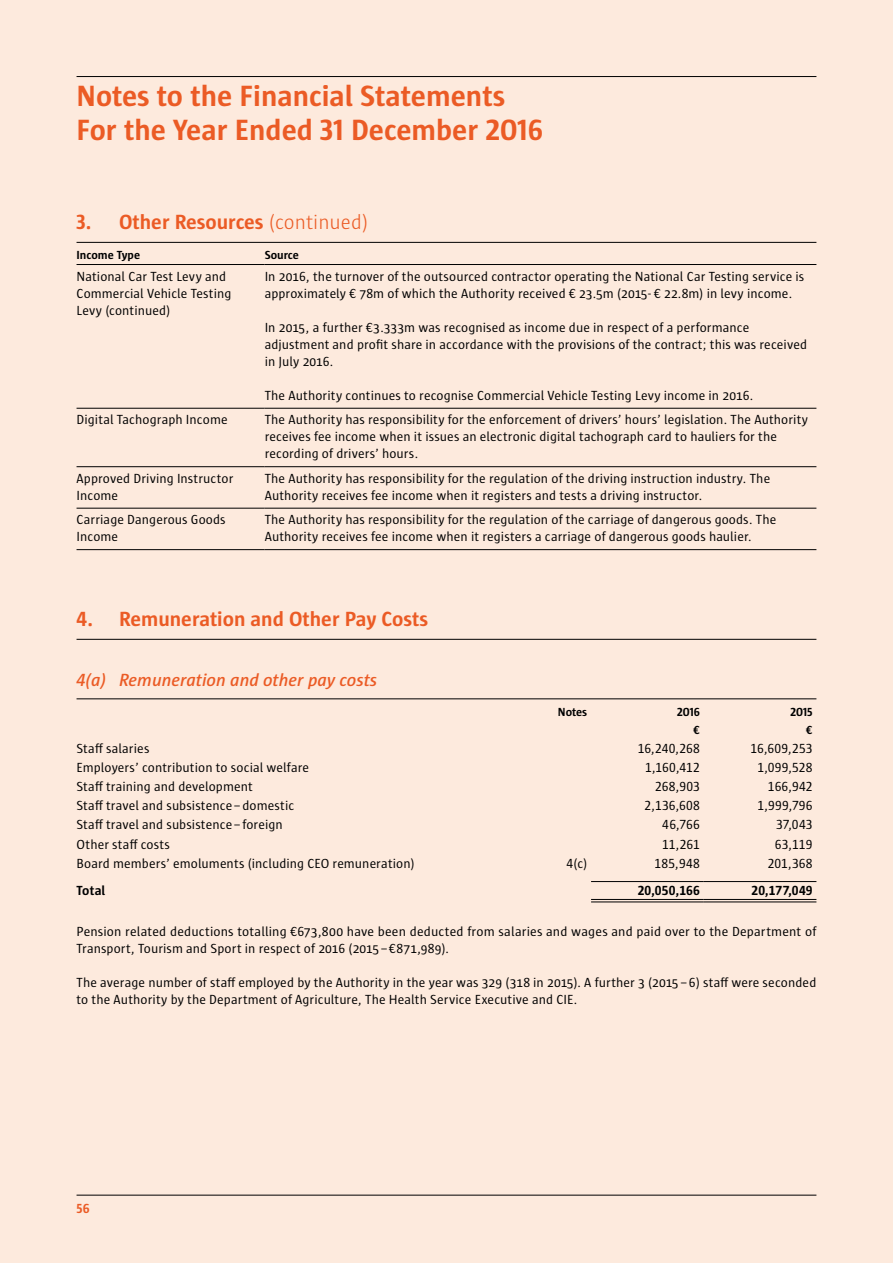
<style>
.page{position:relative;width:893px;height:1263px;background:#fdeadd}
.page>*{position:absolute;margin:0;border:0;box-sizing:border-box;transform-origin:0 0}
.t1{font:700 30px/34px "Sun";color:#eb5b25}
.t2{font:700 21px "Sun";color:#eb5b25}
.t3{font:italic 600 18px "Sun";color:#eb5b25}
.t4{font:13.5px/17px "Sun";letter-spacing:.005em;color:#000}
.t5{font:700 13.5px "Sun";letter-spacing:.01em;color:#000}
.t6{font:700 13.5px "Sun";color:#eb5b25}
.t7{font:700 12px "Sun";color:#000}
.s1{font-weight:300}
</style>
<div class="page">
<hr style="left:77px;top:1195px;width:739px;height:1px;background:#000">
<hr style="left:77px;top:76px;width:739px;height:1px;background:#000">
<hr style="left:77px;top:242px;width:739px;height:1px;background:#000">
<hr style="left:77px;top:639px;width:739px;height:1px;background:#000">
<hr style="left:77px;top:699px;width:739px;height:1px;background:#000">
<hr style="left:77px;top:408px;width:188px;height:1px;background:#000">
<hr style="left:265px;top:408px;width:551px;height:1px;background:#000">
<hr style="left:77px;top:466px;width:188px;height:1px;background:#000">
<hr style="left:265px;top:466px;width:551px;height:1px;background:#000">
<hr style="left:77px;top:508px;width:188px;height:1px;background:#000">
<hr style="left:265px;top:508px;width:551px;height:1px;background:#000">
<hr style="left:77px;top:264px;width:188px;height:1px;background:#000">
<hr style="left:265px;top:264px;width:551px;height:1px;background:#000">
<hr style="left:77px;top:549px;width:188px;height:1px;background:#000">
<hr style="left:265px;top:549px;width:551px;height:1px;background:#000">
<hr style="left:591px;top:899px;width:113px;height:1px;background:#000">
<hr style="left:591px;top:902px;width:113px;height:1px;background:#000">
<hr style="left:704px;top:899px;width:112px;height:1px;background:#000">
<hr style="left:704px;top:902px;width:112px;height:1px;background:#000">
<hr style="left:591px;top:881px;width:113px;height:1px;background:#000">
<hr style="left:704px;top:881px;width:112px;height:1px;background:#000">
<h1 class="t1" style="left:77px;top:79px;width:468px">Notes to the Financial Statements<br>For the Year Ended 31 December 2016</h1>
<h2 class="t2" style="left:77px;top:211px;width:293px">3. Other Resources <span class="s1">(continued)</span></h2>
<p class="t7" style="left:77px;top:249px;width:65px">Income Type</p>
<p class="t7" style="left:265px;top:249px;width:36px">Source</p>
<p class="t4" style="left:77px;top:268px;width:156px">National Car Test Levy and<br>Commercial Vehicle Testing<br>Levy (continued)</p>
<p class="t4" style="left:265px;top:268px;width:541px">In 2016, the turnover of the outsourced contractor operating the National Car Testing service is approximately € 78m of which the Authority received € 23.5m (2015- € 22.8m) in levy income.</p>
<p class="t4" style="left:265px;top:319px;width:544px">In 2015, a further €3.333m was recognised as income due in respect of a performance adjustment and profit share in accordance with the provisions of the contract; this was received in July 2016.</p>
<p class="t4" style="left:265px;top:387px;width:490px">The Authority continues to recognise Commercial Vehicle Testing Levy income in 2016.</p>
<p class="t4" style="left:77px;top:411px;width:153px">Digital Tachograph Income</p>
<p class="t4" style="left:265px;top:411px;width:545px">The Authority has responsibility for the enforcement of drivers’ hours’ legislation. The Authority receives fee income when it issues an electronic digital tachograph card to hauliers for the recording of drivers’ hours.</p>
<p class="t4" style="left:77px;top:470px;width:158px">Approved Driving Instructor<br>Income</p>
<p class="t4" style="left:265px;top:470px;width:507px">The Authority has responsibility for the regulation of the driving instruction industry. The<br>Authority receives fee income when it registers and tests a driving instructor.</p>
<p class="t4" style="left:77px;top:511px;width:151px">Carriage Dangerous Goods<br>Income</p>
<p class="t4" style="left:265px;top:511px;width:513px">The Authority has responsibility for the regulation of the carriage of dangerous goods. The<br>Authority receives fee income when it registers a carriage of dangerous goods haulier.</p>
<h2 class="t2" style="left:77px;top:608px;width:353px">4. Remuneration and Other Pay Costs</h2>
<h3 class="t3" style="left:77px;top:670px;width:302px">4(a) Remuneration and other pay costs</h3>
<p class="t7" style="left:558px;top:705px;width:31px">Notes</p>
<p class="t7" style="left:677px;top:705px;width:24px">2016</p>
<p class="t7" style="left:790px;top:705px;width:24px">2015</p>
<p class="t7" style="left:693px;top:723px;width:8px">€</p>
<p class="t7" style="left:806px;top:723px;width:8px">€</p>
<p class="t4" style="left:77px;top:740px;width:74px">Staff salaries</p>
<p class="t4" style="left:638px;top:740px;width:64px">16,240,268</p>
<p class="t4" style="left:751px;top:740px;width:63px">16,609,253</p>
<p class="t4" style="left:77px;top:759px;width:234px">Employers’ contribution to social welfare</p>
<p class="t4" style="left:645px;top:759px;width:56px">1,160,412</p>
<p class="t4" style="left:757px;top:759px;width:57px">1,099,528</p>
<p class="t4" style="left:77px;top:778px;width:178px">Staff training and development</p>
<p class="t4" style="left:655px;top:778px;width:46px">268,903</p>
<p class="t4" style="left:768px;top:778px;width:46px">166,942</p>
<p class="t4" style="left:77px;top:797px;width:219px">Staff travel and subsistence–domestic</p>
<p class="t4" style="left:645px;top:797px;width:57px">2,136,608</p>
<p class="t4" style="left:757px;top:797px;width:57px">1,999,796</p>
<p class="t4" style="left:77px;top:816px;width:208px">Staff travel and subsistence–foreign</p>
<p class="t4" style="left:662px;top:816px;width:39px">46,766</p>
<p class="t4" style="left:776px;top:816px;width:38px">37,043</p>
<p class="t4" style="left:77px;top:835px;width:95px">Other staff costs</p>
<p class="t4" style="left:662px;top:835px;width:39px">11,261</p>
<p class="t4" style="left:775px;top:835px;width:39px">63,119</p>
<p class="t4" style="left:77px;top:855px;width:339px">Board members’ emoluments (including CEO remuneration)</p>
<p class="t4" style="left:567px;top:855px;width:22px">4(c)</p>
<p class="t4" style="left:655px;top:855px;width:47px">185,948</p>
<p class="t4" style="left:768px;top:855px;width:46px">201,368</p>
<p class="t5" style="left:77px;top:883px;width:30px">Total</p>
<p class="t5" style="left:638px;top:883px;width:64px">20,050,166</p>
<p class="t5" style="left:751px;top:883px;width:63px">20,177,049</p>
<p class="t4" style="left:77px;top:923px;width:741px">Pension related deductions totalling €673,800 have been deducted from salaries and wages and paid over to the Department of<br>Transport, Tourism and Sport in respect of 2016 (2015 –€871,989).</p>
<p class="t4" style="left:77px;top:974px;width:741px">The average number of staff employed by the Authority in the year was 329 (318 in 2015). A further 3 (2015 – 6) staff were seconded to the Authority by the Department of Agriculture, The Health Service Executive and CIE.</p>
<p class="t6" style="left:77px;top:1201px;width:15px">56</p>
</div>
